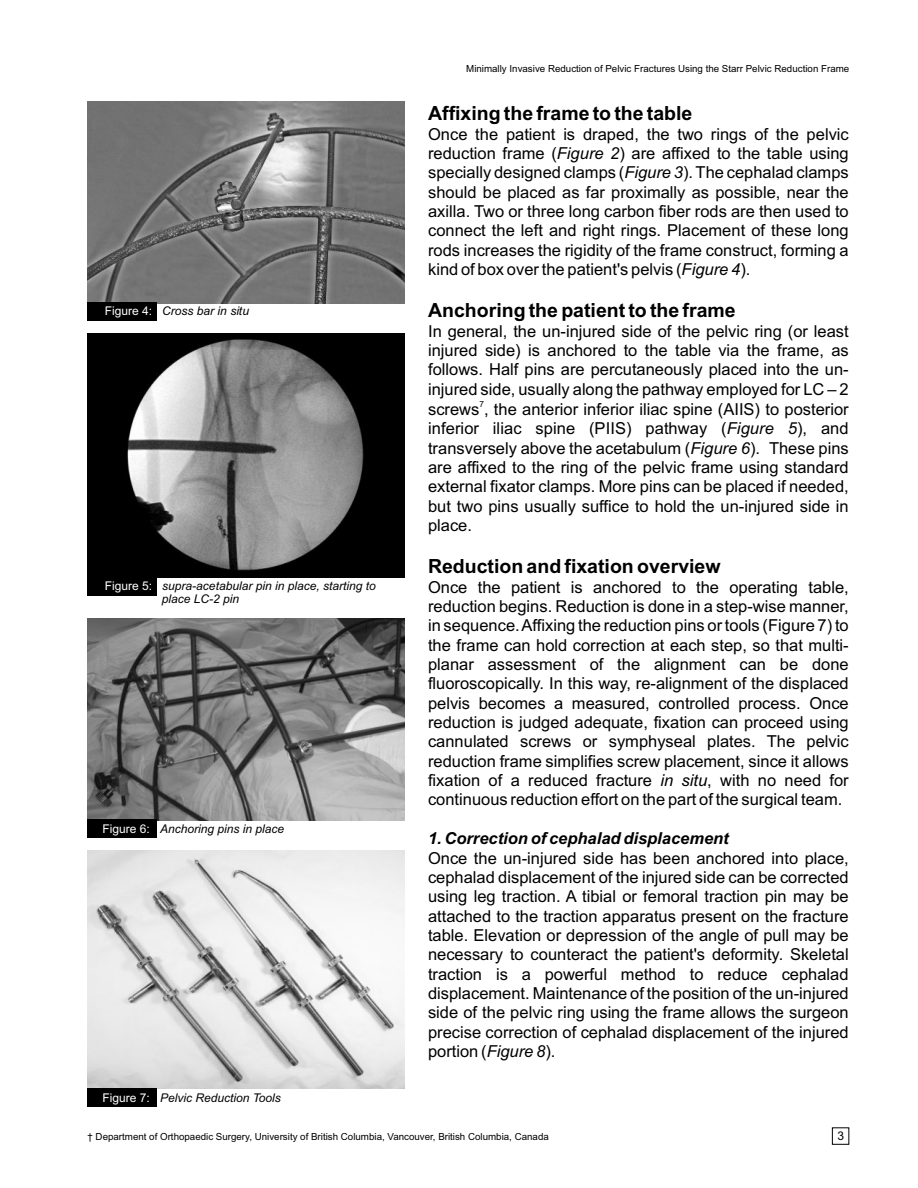
<style>
.page{position:relative;width:918px;height:1188px;background:#fff}
.page>*{position:absolute;margin:0;border:0;box-sizing:border-box;transform-origin:0 0}
.t1{font:700 19.5px "Arial";color:#000}
.t2{font:16.5px/19.4px "Arial";color:#000;text-align:justify}
.t3{font:italic 700 16.5px "Arial";color:#000}
.t4{font:italic 12px/13.4px "Arial";color:#000}
.t5{font:12px "Arial";color:#000}
.t6{font:9.75px "Arial";color:#000}
.t7{font:8.25px "Arial";color:#000}
.s1{font-style:normal;color:#fff}
.s2{font-style:italic}
</style>
<div class="page">
<div style="left:832px;top:1128px;width:17px;height:17px;border:1px solid #000"></div>
<img style="left:88px;top:618px;width:317px;height:202px">
<div style="left:88px;top:820px;width:69px;height:18px;background:#000"></div>
<img style="left:88px;top:102px;width:317px;height:201px">
<div style="left:88px;top:302px;width:69px;height:19px;background:#000"></div>
<img style="left:88px;top:333px;width:317px;height:245px">
<div style="left:88px;top:577px;width:69px;height:18px;background:#000"></div>
<img style="left:88px;top:851px;width:317px;height:238px">
<div style="left:88px;top:1088px;width:69px;height:19px;background:#000"></div>
<p class="t4" style="left:105px;top:305px;width:146px"><span class="s1">Figure 4:</span> Cross bar in situ</p>
<p class="t4" style="left:162px;top:580px;width:216px;text-indent:-57px"><span class="s1">Figure 5:</span> supra-acetabular pin in place, starting to place LC-2 pin</p>
<p class="t4" style="left:103px;top:823px;width:183px"><span class="s1">Figure 6:</span> Anchoring pins in place</p>
<p class="t4" style="left:103px;top:1092px;width:180px"><span class="s1">Figure 7:</span> Pelvic Reduction Tools</p>
<p class="t6" style="left:466px;top:65px;width:385px">Minimally Invasive Reduction of Pelvic Fractures Using the Starr Pelvic Reduction Frame</p>
<p class="t1" style="left:428px;top:105px;width:266px">Affixing the frame to the table</p>
<p class="t2" style="left:428px;top:126px;width:422px">Once the patient is draped, the two rings of the pelvic reduction frame (<span class="s2">Figure 2</span>) are affixed to the table using specially designed clamps (<span class="s2">Figure 3</span>). The cephalad clamps should be placed as far proximally as possible, near the axilla. Two or three long carbon fiber rods are then used to connect the left and right rings. Placement of these long rods increases the rigidity of the frame construct, forming a kind of box over the patient's pelvis (<span class="s2">Figure 4</span>).</p>
<p class="t1" style="left:428px;top:302px;width:309px">Anchoring the patient to the frame</p>
<p class="t2" style="left:428px;top:323px;width:422px">In general, the un-injured side of the pelvic ring (or least injured side) is anchored to the table via the frame, as follows. Half pins are percutaneously placed into the un&shy;injured side, usually along the pathway employed for LC – 2</p>
<p class="t7" style="left:479px;top:401px;width:6px">7</p>
<p class="t2" style="left:428px;top:401px;width:422px">screws , the anterior inferior iliac spine (AIIS) to posterior inferior iliac spine (PIIS) pathway (<span class="s2">Figure 5</span>), and transversely above the acetabulum (<span class="s2">Figure 6</span>). These pins are affixed to the ring of the pelvic frame using standard external fixator clamps. More pins can be placed if needed, but two pins usually suffice to hold the un-injured side in place.</p>
<p class="t1" style="left:428px;top:558px;width:294px">Reduction and fixation overview</p>
<p class="t2" style="left:428px;top:579px;width:422px">Once the patient is anchored to the operating table, reduction begins. Reduction is done in a step-wise manner, in sequence. Affixing the reduction pins or tools (Figure 7) to the frame can hold correction at each step, so that multi&shy;planar assessment of the alignment can be done fluoroscopically. In this way, re-alignment of the displaced pelvis becomes a measured, controlled process. Once reduction is judged adequate, fixation can proceed using cannulated screws or symphyseal plates. The pelvic reduction frame simplifies screw placement, since it allows fixation of a reduced fracture <span class="s2">in situ</span>, with no need for continuous reduction effort on the part of the surgical team.</p>
<p class="t3" style="left:428px;top:832px;width:302px">1. Correction of cephalad displacement</p>
<p class="t2" style="left:428px;top:850px;width:422px">Once the un-injured side has been anchored into place, cephalad displacement of the injured side can be corrected using leg traction. A tibial or femoral traction pin may be attached to the traction apparatus present on the fracture table. Elevation or depression of the angle of pull may be necessary to counteract the patient's deformity. Skeletal traction is a powerful method to reduce cephalad displacement. Maintenance of the position of the un-injured side of the pelvic ring using the frame allows the surgeon precise correction of cephalad displacement of the injured portion (<span class="s2">Figure 8</span>).</p>
<p class="t6" style="left:88px;top:1133px;width:463px">† Department of Orthopaedic Surgery, University of British Columbia, Vancouver, British Columbia, Canada</p>
<p class="t5" style="left:838px;top:1132px;width:8px">3</p>
</div>
